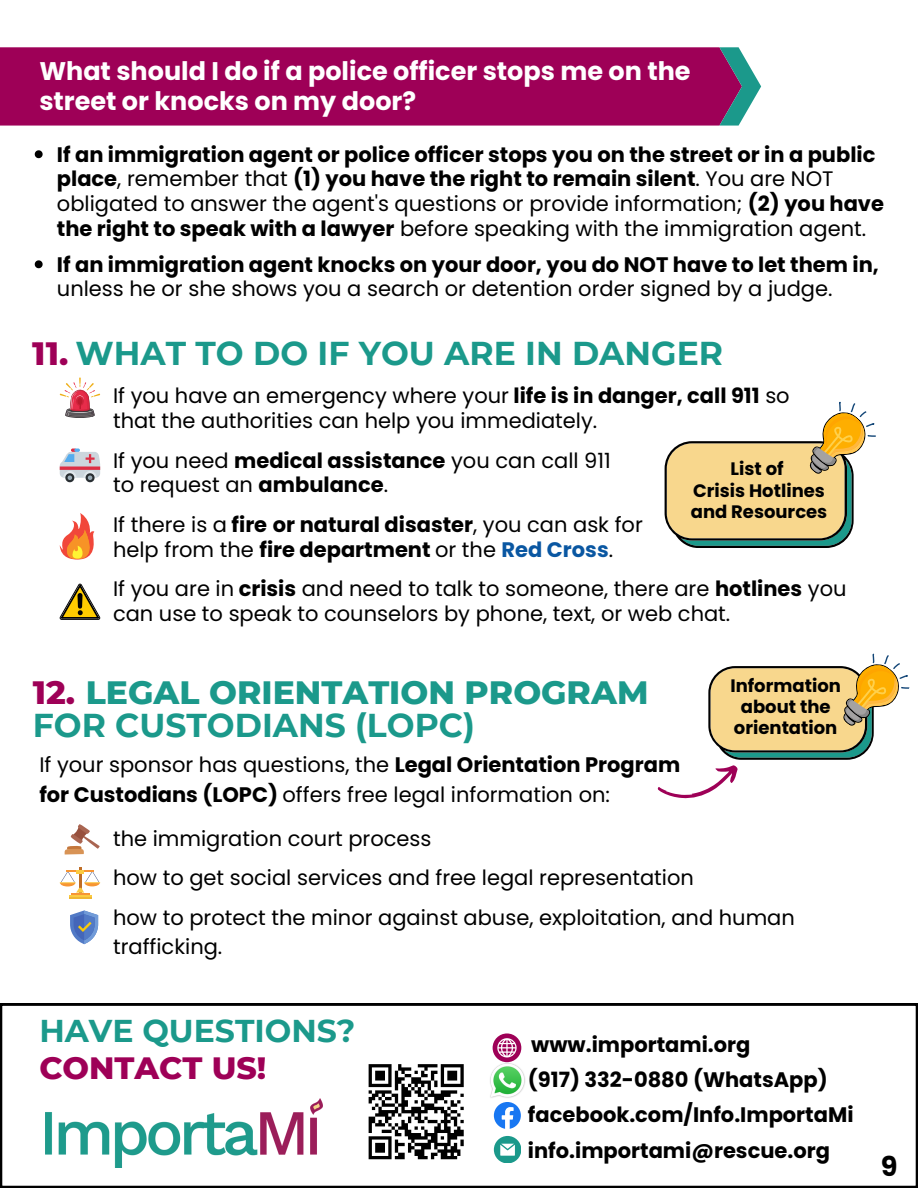
<style>
.page{position:relative;width:918px;height:1188px;background:#fff}
.page>*{position:absolute;margin:0;border:0;box-sizing:border-box;transform-origin:0 0}
.t1{font:700 33px "Montserrat";color:#1b998b}
.t2{font:800 33px "Montserrat";color:#1b998b}
.t3{font:700 31.5px "Montserrat";color:#1b998b}
.t4{font:800 31.5px "Montserrat";color:#9e0057}
.t5{font:700 27.3px "Poppins";color:#000}
.t6{font:700 25.5px/30.3px "Poppins";color:#fff}
.t7{font:21px/24.8px "Poppins";color:#000}
.t8{font:700 21px/24.8px "Poppins";color:#000}
.t9{font:700 18px/21.3px "Poppins";color:#000}
.s1{font-weight:400}
.s2{font-weight:800;color:#9e0057}
.s3{font-weight:700}
.s4{font-weight:700;color:#0a57a2}
.s5{color:#9e0057}
</style>
<div class="page">
<svg style="left:60px;top:377px;width:40px;height:41px"></svg>
<svg style="left:60px;top:449px;width:40px;height:33px"></svg>
<svg style="left:60px;top:513px;width:35px;height:47px"></svg>
<svg style="left:60px;top:584px;width:40px;height:36px"></svg>
<svg style="left:665px;top:401px;width:211px;height:147px"></svg>
<svg style="left:64px;top:824px;width:36px;height:31px"></svg>
<hr style="left:79px;top:867px;width:2px;height:30px;background:#bf6d26">
<hr style="left:69px;top:895px;width:23px;height:4px;background:#fbcb41">
<hr style="left:69px;top:897px;width:23px;height:2px;background:#efb732">
<svg style="left:60px;top:870px;width:40px;height:25px"></svg>
<svg style="left:70px;top:910px;width:28px;height:34px"></svg>
<svg style="left:0;top:1004px;width:918px;height:184px"></svg>
<img style="left:45px;top:1098px;width:277px;height:70px">
<div style="left:0;top:47px;width:719px;height:79px;background:#9e0057"></div>
<svg style="left:719px;top:47px;width:42px;height:79px"></svg>
<div style="left:362px;top:1058px;width:108px;height:108px;background:#fff"></div>
<svg style="left:368px;top:1064px;width:96px;height:96px"></svg>
<svg style="left:494px;top:1136px;width:27px;height:27px"></svg>
<img style="left:489px;top:1062px;width:36px;height:36px">
<svg style="left:494px;top:1102px;width:27px;height:27px"></svg>
<svg style="left:493px;top:1033px;width:28px;height:29px"></svg>
<svg style="left:35px;top:150px;width:8px;height:8px"></svg>
<svg style="left:35px;top:260px;width:8px;height:8px"></svg>
<svg style="left:657px;top:653px;width:253px;height:146px"></svg>
<h5 class="t6" style="left:39px;top:56px;width:653px">What should I do if a police officer stops me on the street or knocks on my door?</h5>
<h1 class="t8" style="left:57px;top:142px;width:829px">If an immigration agent or police officer stops you on the street or in a public place<span class="s1">, remember that</span> (1) you have the right to remain silent<span class="s1">. You are NOT obligated to answer the agent's questions or provide information;</span> (2) you have the right to speak with a lawyer <span class="s1">before speaking with the immigration agent.</span></h1>
<p class="t8" style="left:57px;top:252px;width:823px">If an immigration agent knocks on your door, you do NOT have to let them in, <span class="s1">unless he or she shows you a search or detention order signed by a judge.</span></p>
<p class="t1" style="left:32px;top:333px;width:692px"><span class="s2">11.</span> WHAT TO DO IF YOU ARE IN DANGER</p>
<p class="t7" style="left:113px;top:384px;width:678px">If you have an emergency where your <span class="s3">life is in danger, call 911</span> so that the authorities can help you immediately.</p>
<h5 class="t7" style="left:113px;top:448px;width:499px">If you need <span class="s3">medical assistance</span> you can call 911 to request an <span class="s3">ambulance</span>.</h5>
<p class="t9" style="left:731px;top:459px;width:55px">List of</p>
<p class="t9" style="left:691px;top:480px;width:138px">Crisis Hotlines and Resources</p>
<h3 class="t7" style="left:113px;top:512px;width:531px">If there is a <span class="s3">fire or natural disaster</span>, you can ask for help from the <span class="s3">fire department</span> or the <span class="s4">Red Cross</span>.</h3>
<h5 class="t7" style="left:113px;top:577px;width:735px">If you are in <span class="s3">crisis</span> and need to talk to someone, there are <span class="s3">hotlines</span> you can use to speak to counselors by phone, text, or web chat.</h5>
<p class="t2" style="left:33px;top:672px;width:617px"><span class="s5">12.</span> LEGAL ORIENTATION PROGRAM</p>
<p class="t1" style="left:33px;top:705px;width:444px">FOR CUSTODIANS (LOPC)</p>
<p class="t7" style="left:39px;top:750px;width:642px;line-height:29.2px">If your sponsor has questions, the <span class="s3">Legal Orientation Program for Custodians (LOPC)</span> offers free legal information on:</p>
<p class="t7" style="left:113px;top:827px;width:320px">the immigration court process</p>
<p class="t7" style="left:113px;top:865px;width:582px">how to get social services and free legal representation</p>
<h2 class="t9" style="left:730px;top:675px;width:112px;text-align:center">Information about the orientation</h2>
<h5 class="t7" style="left:113px;top:903px;width:683px;line-height:29.2px">how to protect the minor against abuse, exploitation, and human trafficking.</h5>
<p class="t3" style="left:39px;top:1011px;width:318px">HAVE QUESTIONS?</p>
<p class="t4" style="left:39px;top:1049px;width:228px">CONTACT US!</p>
<p class="t8" style="left:531px;top:1032px;width:221px">www.importami.org</p>
<p class="t8" style="left:528px;top:1068px;width:301px">(917) 332-0880 (WhatsApp)</p>
<h2 class="t8" style="left:528px;top:1103px;width:327px">facebook.com/Info.ImportaMi</h2>
<h1 class="t8" style="left:528px;top:1138px;width:303px">info.importami@rescue.org</h1>
<h5 class="t5" style="left:881px;top:1148px;width:18px">9</h5>
</div>
